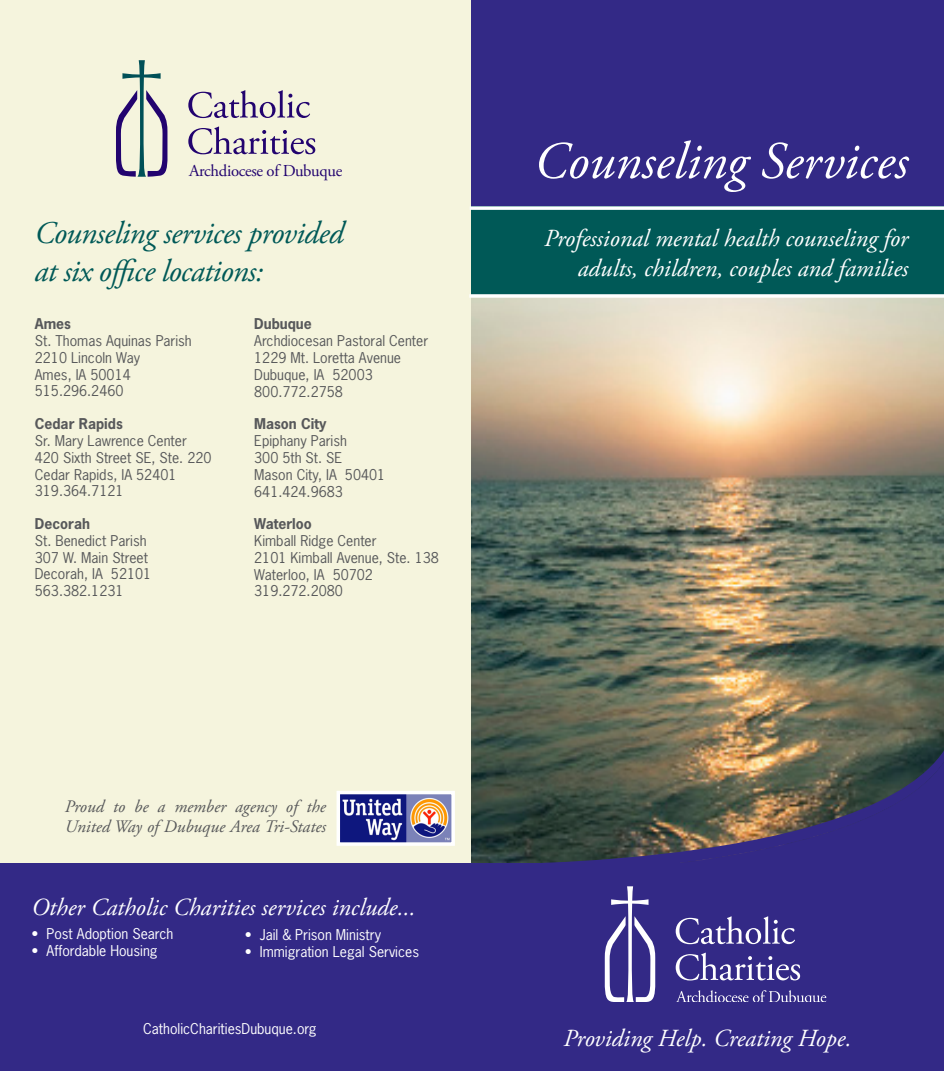
<style>
.page{position:relative;width:944px;height:1071px;background:#fff}
.page>*{position:absolute;margin:0;border:0;box-sizing:border-box;transform-origin:0 0}
.t1{font:italic 52.5px "Adobe Garamond Pro";color:#fff}
.t2{font:italic 31.5px "Adobe Garamond Pro";letter-spacing:-.02em;color:#005957}
.t3{font:italic 24.5px/29.4px "Adobe Garamond Pro";color:#fff;text-align:right}
.t4{font:italic 17.5px/19.2px "Adobe Garamond Pro";color:#57585a}
.t5{font:16.62px "Adobe Garamond Pro";letter-spacing:-.02em;color:#22036f}
.t6{font:14px/16.8px "News Gothic Std";color:#57585a}
.t7{font:14px "News Gothic Std";color:#fff}
.t8{font:700 14px "News Gothic Std";color:#57585a}
.s1{font-weight:700}
</style>
<div class="page">
<img style="left:470px;top:297px;width:474px;height:407px">
<div style="left:0;top:0;width:470px;height:1070px;background:#f5f4dd"></div>
<div style="left:0;top:863px;width:944px;height:207px;background:#332986"></div>
<svg style="left:470px;top:704px;width:474px;height:159px;background:#7c765b"></svg>
<svg style="left:471px;top:716px;width:473px;height:147px;background:#535454"></svg>
<svg style="left:675px;top:916px;width:120px;height:27px"></svg>
<svg style="left:675px;top:952px;width:125px;height:28px"></svg>
<svg style="left:605px;top:886px;width:50px;height:115px"></svg>
<svg style="left:677px;top:990px;width:149px;height:11px"></svg>
<div style="left:471px;top:0;width:473px;height:296px;background:#332986"></div>
<div style="left:471px;top:206px;width:473px;height:89px;background:#005957"></div>
<svg style="left:470px;top:206px;width:474px;height:4px;background:#dfeaea"></svg>
<hr style="left:469px;top:294px;width:475px;height:3px;background:#fff">
<img style="left:341px;top:795px;width:109px;height:45px">
<div style="left:336px;top:790px;width:119px;height:55px;border:4px solid #fff"></div>
<svg style="left:188px;top:90px;width:122px;height:28px"></svg>
<svg style="left:188px;top:126px;width:127px;height:28px"></svg>
<svg style="left:116px;top:60px;width:51px;height:117px"></svg>
<p class="t5" style="left:189px;top:161px;width:155px">Archdiocese of Dubuque</p>
<p class="t2" style="left:34px;top:214px;width:311px">Counseling services provided</p>
<p class="t2" style="left:34px;top:252px;width:230px">at six office locations:</p>
<p class="t6" style="left:35px;top:315px;width:158px"><span class="s1">Ames<br></span>St. Thomas Aquinas Parish<br>2210 Lincoln Way<br>Ames, IA 50014<br>515.296.2460</p>
<p class="t6" style="left:35px;top:415px;width:178px"><span class="s1">Cedar Rapids<br></span>Sr. Mary Lawrence Center<br>420 Sixth Street SE, Ste. 220<br>Cedar Rapids, IA 52401<br>319.364.7121</p>
<p class="t6" style="left:35px;top:515px;width:118px"><span class="s1">Decorah<br></span>St. Benedict Parish<br>307 W. Main Street<br>Decorah, IA 52101<br>563.382.1231</p>
<p class="t8" style="left:254px;top:315px;width:59px">Dubuque</p>
<p class="t6" style="left:254px;top:332px;width:176px">Archdiocesan Pastoral Center<br>1229 Mt. Loretta Avenue<br>Dubuque, IA 52003<br>800.772.2758</p>
<p class="t8" style="left:254px;top:414px;width:74px">Mason City</p>
<p class="t6" style="left:254px;top:432px;width:133px">Epiphany Parish<br>300 5th St. SE<br>Mason City, IA 50401<br>641.424.9683</p>
<p class="t8" style="left:254px;top:514px;width:59px">Waterloo</p>
<p class="t6" style="left:254px;top:532px;width:186px">Kimball Ridge Center<br>2101 Kimball Avenue, Ste. 138<br>Waterloo, IA 50702<br>319.272.2080</p>
<p class="t4" style="left:65px;top:797px;width:263px">Proud to be a member agency of the<br>United Way of Dubuque Area Tri-States</p>
<p class="t3" style="left:31px;top:893px;width:386px">Other Catholic Charities services include...</p>
<p class="t7" style="left:31px;top:924px;width:143px">• Post Adoption Search</p>
<p class="t7" style="left:31px;top:941px;width:128px">• Affordable Housing</p>
<p class="t7" style="left:245px;top:925px;width:138px">• Jail &amp; Prison Ministry</p>
<p class="t7" style="left:245px;top:942px;width:176px">• Immigration Legal Services</p>
<p class="t7" style="left:143px;top:1019px;width:175px">CatholicCharitiesDubuque.org</p>
<p class="t1" style="left:533px;top:130px;width:376px">Counseling Services</p>
<p class="t3" style="left:544px;top:224px;width:366px">Professional mental health counseling for adults, children, couples and families</p>
<p class="t3" style="left:563px;top:1024px;width:289px">Providing Help. Creating Hope.</p>
</div>
